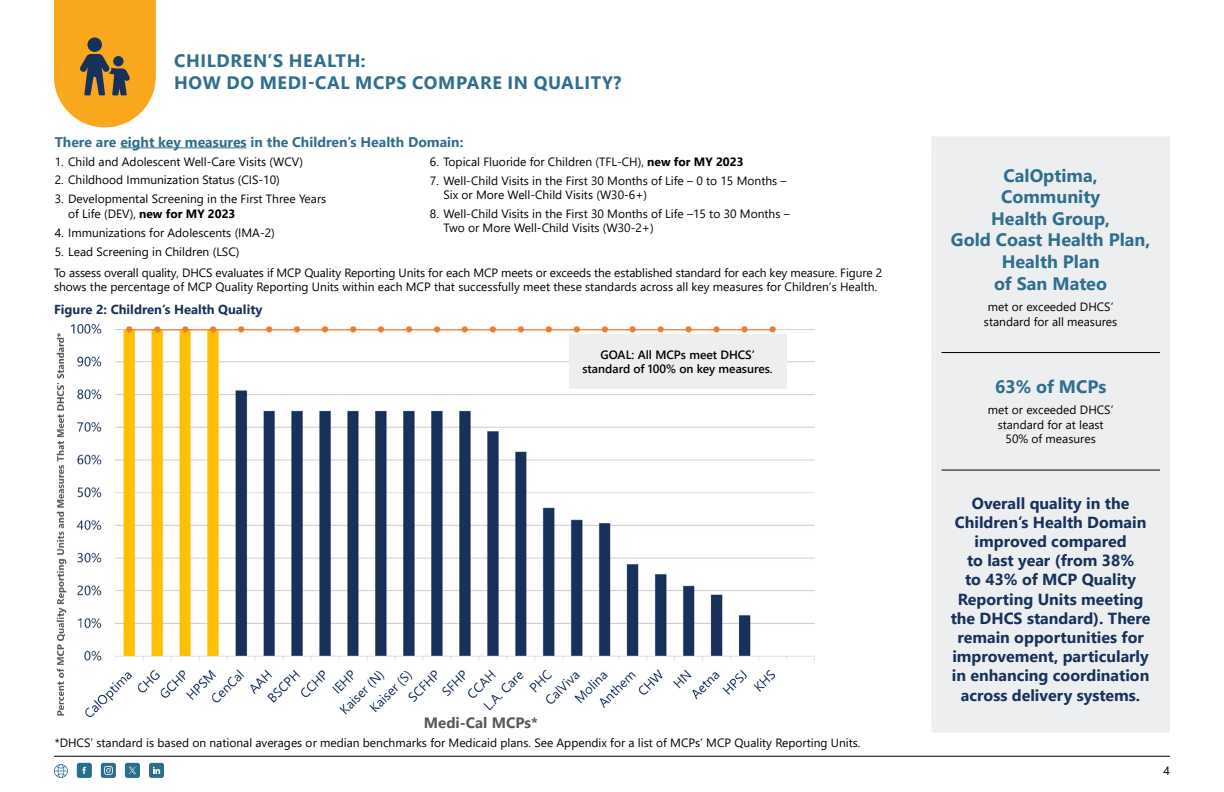
<style>
.page{position:relative;width:1224px;height:792px;background:#fff}
.page>*{position:absolute;margin:0;border:0;box-sizing:border-box;transform-origin:0 0}
.t1{font:700 18px/21.6px "Segoe UI";color:#2f6f8d;text-align:center}
.t2{font:700 18px/21.6px "Segoe UI";letter-spacing:.035em;color:#2f6f8d}
.t3{font:700 16px/19.2px "Segoe UI";color:#17315a;text-align:center}
.t4{font:700 15px "Segoe UI";color:#595959}
.t5{font:700 14px "Segoe UI";color:#2f6f8d}
.t6{font:700 13px "Segoe UI";color:#17315a}
.t7{font:12px/14.4px "Segoe UI";color:#000}
.t8{font:600 12px/14.4px "Segoe UI";color:#000;text-align:center}
.s1{font-weight:700}
</style>
<div class="page">
<hr style="left:54px;top:756px;width:1116px;height:1px;background:#000">
<div style="left:125px;top:763px;width:15px;height:15px;background:#2d6e8d;border-radius:2px"></div>
<svg style="left:129px;top:767px;width:7px;height:7px"></svg>
<svg style="left:77px;top:763px;width:15px;height:15px"></svg>
<svg style="left:54px;top:764px;width:14px;height:14px"></svg>
<div style="left:101px;top:763px;width:15px;height:15px;background:#2f6f8d;border-radius:2px"></div>
<svg style="left:104px;top:766px;width:9px;height:9px"></svg>
<div style="left:149px;top:763px;width:15px;height:15px;background:#2f6f8d;border-radius:2px"></div>
<svg style="left:153px;top:767px;width:7px;height:7px"></svg>
<img style="left:56px;top:324px;width:759px;height:393px">
<div style="left:569px;top:335px;width:217px;height:54px;background:#eceef0"></div>
<hr style="left:120px;top:147px;width:127px;height:1px;background:#2f6f8d">
<div style="left:941px;top:146px;width:219px;height:577px;background:#eceef0"></div>
<hr style="left:941px;top:352px;width:219px;height:1px;background:#000">
<hr style="left:941px;top:470px;width:219px;height:1px;background:#000">
<div style="left:931px;top:146px;width:10px;height:207px;background:#eceef0"></div>
<div style="left:1160px;top:146px;width:10px;height:207px;background:#eceef0"></div>
<div style="left:931px;top:353px;width:10px;height:117px;background:#eceef0"></div>
<div style="left:1160px;top:353px;width:10px;height:117px;background:#eceef0"></div>
<div style="left:931px;top:470px;width:10px;height:253px;background:#eceef0"></div>
<div style="left:1160px;top:470px;width:10px;height:253px;background:#eceef0"></div>
<div style="left:931px;top:723px;width:239px;height:10px;background:#eceef0"></div>
<div style="left:931px;top:136px;width:239px;height:10px;background:#eceef0"></div>
<svg style="left:54px;top:0;width:102px;height:127px;background:#e2a235"></svg>
<h1 class="t2" style="left:174px;top:49px;width:449px">CHILDREN’S HEALTH:<br>HOW DO MEDI-CAL MCPS COMPARE IN QUALITY?</h1>
<p class="t5" style="left:55px;top:128px;width:410px">There are eight key measures in the Children’s Health Domain:</p>
<p class="t7" style="left:55px;top:153px;width:250px">1. Child and Adolescent Well-Care Visits (WCV)</p>
<p class="t7" style="left:55px;top:172px;width:227px">2. Childhood Immunization Status (CIS-10)</p>
<p class="t7" style="left:68px;top:191px;width:260px;text-indent:-14px">3. Developmental Screening in the First Three Years of Life (DEV), <span class="s1">new for MY 2023</span></p>
<p class="t7" style="left:55px;top:224px;width:222px">4. Immunizations for Adolescents (IMA-2)</p>
<p class="t7" style="left:55px;top:243px;width:186px">5. Lead Screening in Children (LSC)</p>
<p class="t7" style="left:430px;top:153px;width:315px">6. Topical Fluoride for Children (TFL-CH), <span class="s1">new for MY 2023</span></p>
<p class="t7" style="left:443px;top:172px;width:345px;text-indent:-13px">7. Well-Child Visits in the First 30 Months of Life – 0 to 15 Months –<br>Six or More Well-Child Visits (W30-6+)</p>
<p class="t7" style="left:443px;top:205px;width:348px;text-indent:-14px">8. Well-Child Visits in the First 30 Months of Life –15 to 30 Months –<br>Two or More Well-Child Visits (W30-2+)</p>
<p class="t7" style="left:54px;top:264px;width:830px">To assess overall quality, DHCS evaluates if MCP Quality Reporting Units for each MCP meets or exceeds the established standard for each key measure. Figure 2 shows the percentage of MCP Quality Reporting Units within each MCP that successfully meet these standards across all key measures for Children’s Health.</p>
<p class="t6" style="left:54px;top:297px;width:210px">Figure 2: Children’s Health Quality</p>
<p class="t8" style="left:582px;top:346px;width:192px">GOAL: All MCPs meet DHCS’ standard of 100% on key measures.</p>
<p class="t4" style="left:424px;top:708px;width:116px">Medi-Cal MCPs*</p>
<p class="t7" style="left:55px;top:735px;width:807px">*DHCS’ standard is based on national averages or median benchmarks for Medicaid plans. See Appendix for a list of MCPs’ MCP Quality Reporting Units.</p>
<h1 class="t1" style="left:951px;top:163px;width:201px">CalOptima,<br>Community<br>Health Group,<br>Gold Coast Health Plan,<br>Health Plan<br>of San Mateo</h1>
<p class="t7" style="left:984px;top:299px;width:135px;text-align:center">met or exceeded DHCS’ standard for all measures</p>
<h1 class="t1" style="left:995px;top:374px;width:113px">63% of MCPs</h1>
<p class="t7" style="left:988px;top:402px;width:127px;text-align:center">met or exceeded DHCS’ standard for at least<br>50% of measures</p>
<p class="t3" style="left:951px;top:492px;width:201px">Overall quality in the<br>Children’s Health Domain improved compared<br>to last year (from 38%<br>to 43% of MCP Quality<br>Reporting Units meeting the DHCS standard). There remain opportunities for improvement, particularly in enhancing coordination across delivery systems.</p>
<p class="t7" style="left:1164px;top:762px;width:8px">4</p>
</div>
